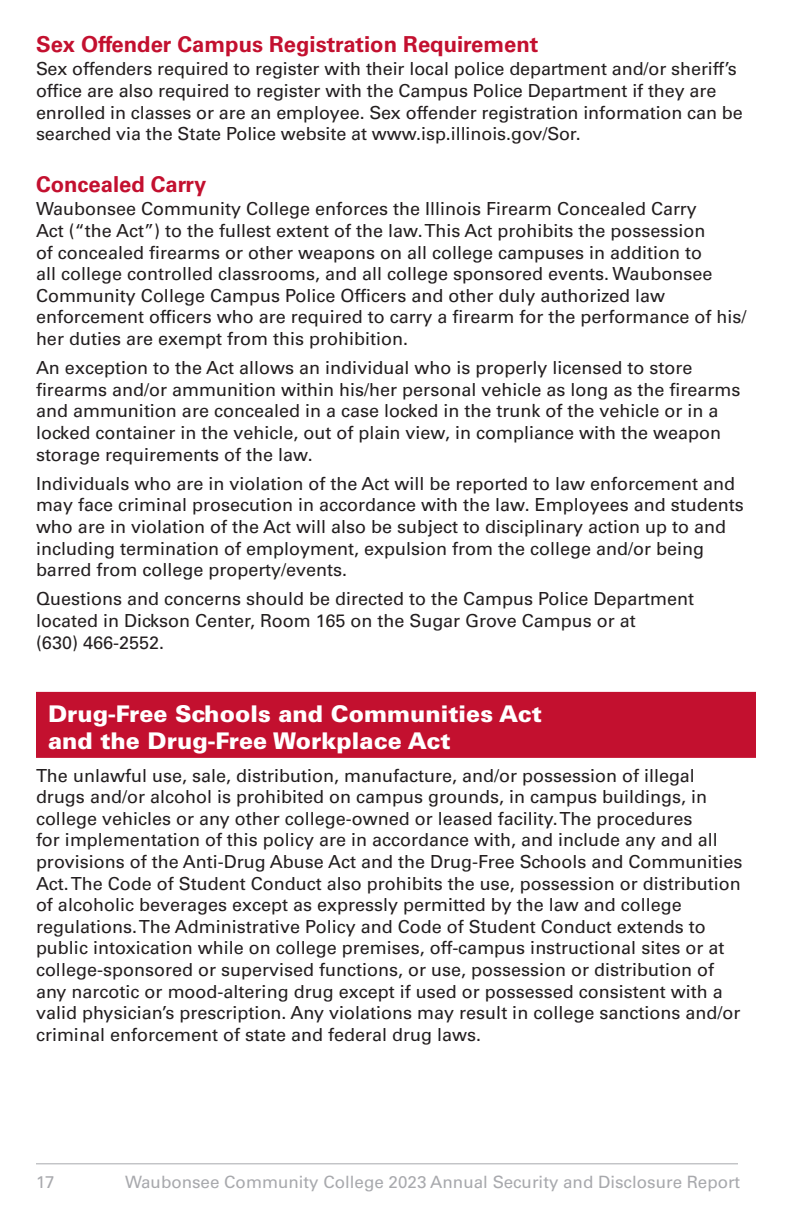
<style>
.page{position:relative;width:792px;height:1224px;background:#fff}
.page>*{position:absolute;margin:0;border:0;box-sizing:border-box;transform-origin:0 0}
.Blocked_Subhead__red__2{font:900 23px/27.6px "Univers LT Std";color:#fff}
.Subhead__red{font:700 22px "Univers LT Std";color:#c3102f}
.body{font:18px/21.6px "Univers LT Std";color:#231f20}
.t1{font:17px "Univers LT Std";color:#a8a9ad}
</style>
<div class="page">
<hr style="left:36px;top:1163px;width:702px;height:1px;background:#a8a9ad">
<div style="left:36px;top:692px;width:720px;height:66px;background:#c3102f"></div>
<p class="Subhead__red" style="left:36px;top:31px;width:504px">Sex Offender Campus Registration Requirement</p>
<p class="body" style="left:36px;top:58px;width:708px">Sex offenders required to register with their local police department and/or sheriff’s office are also required to register with the Campus Police Department if they are enrolled in classes or are an employee. Sex offender registration information can be searched via the State Police website at www.isp.illinois.gov/Sor.</p>
<p class="Subhead__red" style="left:36px;top:171px;width:172px">Concealed Carry</p>
<p class="body" style="left:36px;top:198px;width:712px">Waubonsee Community College enforces the Illinois Firearm Concealed Carry<br>Act (“the Act”) to the fullest extent of the law. This Act prohibits the possession<br>of concealed firearms or other weapons on all college campuses in addition to<br>all college controlled classrooms, and all college sponsored events. Waubonsee Community College Campus Police Officers and other duly authorized law enforcement officers who are required to carry a firearm for the performance of his/ her duties are exempt from this prohibition.</p>
<p class="body" style="left:36px;top:357px;width:706px">An exception to the Act allows an individual who is properly licensed to store firearms and/or ammunition within his/her personal vehicle as long as the firearms and ammunition are concealed in a case locked in the trunk of the vehicle or in a locked container in the vehicle, out of plain view, in compliance with the weapon storage requirements of the law.</p>
<p class="body" style="left:36px;top:473px;width:709px">Individuals who are in violation of the Act will be reported to law enforcement and may face criminal prosecution in accordance with the law. Employees and students who are in violation of the Act will also be subject to disciplinary action up to and including termination of employment, expulsion from the college and/or being barred from college property/events.</p>
<p class="body" style="left:36px;top:588px;width:660px">Questions and concerns should be directed to the Campus Police Department located in Dickson Center, Room 165 on the Sugar Grove Campus or at<br>(630) 466-2552.</p>
<p class="Blocked_Subhead__red__2" style="left:48px;top:700px;width:496px">Drug-Free Schools and Communities Act and the Drug-Free Workplace Act</p>
<p class="body" style="left:36px;top:764px;width:708px">The unlawful use, sale, distribution, manufacture, and/or possession of illegal drugs and/or alcohol is prohibited on campus grounds, in campus buildings, in college vehicles or any other college-owned or leased facility. The procedures<br>for implementation of this policy are in accordance with, and include any and all provisions of the Anti-Drug Abuse Act and the Drug-Free Schools and Communities Act. The Code of Student Conduct also prohibits the use, possession or distribution of alcoholic beverages except as expressly permitted by the law and college regulations. The Administrative Policy and Code of Student Conduct extends to public intoxication while on college premises, off-campus instructional sites or at college-sponsored or supervised functions, or use, possession or distribution of any narcotic or mood-altering drug except if used or possessed consistent with a valid physician’s prescription. Any violations may result in college sanctions and/or criminal enforcement of state and federal drug laws.</p>
<p class="t1" style="left:36px;top:1172px;width:20px">17</p>
<p class="t1" style="left:125px;top:1172px;width:616px">Waubonsee Community College 2023 Annual Security and Disclosure Report</p>
</div>
